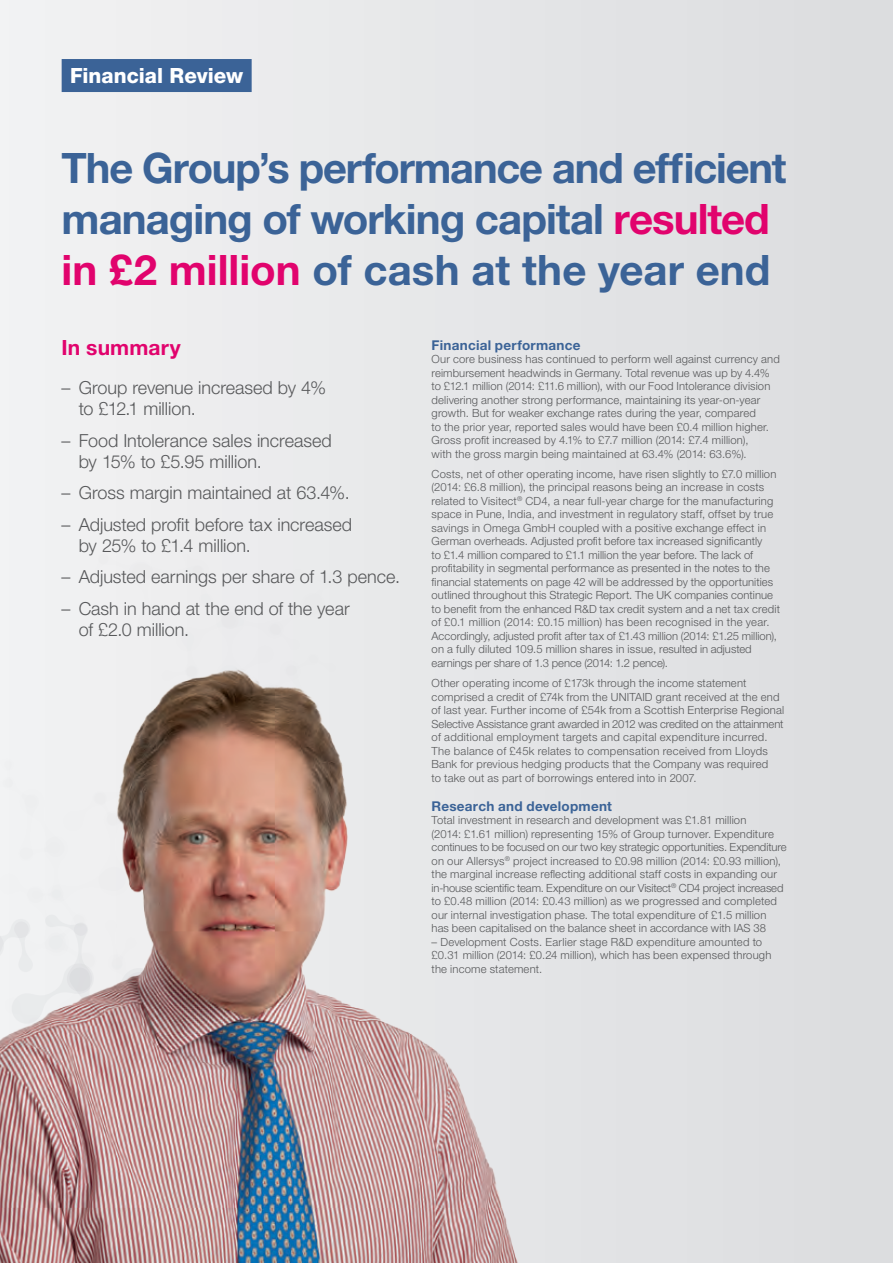
<style>
.page{position:relative;width:893px;height:1263px;background:#fff}
.page>*{position:absolute;margin:0;border:0;box-sizing:border-box;transform-origin:0 0}
.t1{font:700 42px/51px "Helvetica Neue LT Std";letter-spacing:-.025em;color:#3b6397}
.t2{font:800 21px "Helvetica Neue LT Std";color:#fff}
.t3{font:700 21px "Helvetica Neue LT Std";letter-spacing:.005em;color:#e1036d}
.t4{font:300 18px/21px "Helvetica Neue LT Std";color:#57585a}
.t5{font:700 13.5px "Helvetica Neue LT Std";letter-spacing:.02em;color:#3b6397}
.t6{font:300 11.25px/13.5px "Helvetica Neue LT Std";letter-spacing:.015em;color:#57585a}
.s1{color:#e1036d}
</style>
<div class="page">
<div style="left:0;top:0;width:893px;height:1263px;background:linear-gradient(to right,#f2f2f3,#dbdcde)"></div>
<div style="left:62px;top:59px;width:190px;height:33px;background:#3b6397"></div>
<div style="left:0;top:540px;width:335px;height:115px;background:#eeeeef"></div>
<img style="left:0;top:655px;width:540px;height:608px">
<h2 class="t2" style="left:70px;top:63px;width:174px">Financial Review</h2>
<h1 class="t1" style="left:62px;top:142px;width:726px">The Group’s performance and efficient managing of working capital <span class="s1">resulted in £2 million</span> of cash at the year end</h1>
<h2 class="t3" style="left:62px;top:335px;width:121px">In summary</h2>
<h3 class="t4" style="left:79px;top:377px;width:249px;text-indent:-17px">– Group revenue increased by 4% to £12.1 million.</h3>
<h3 class="t4" style="left:79px;top:429px;width:255px;text-indent:-17px">– Food Intolerance sales increased by 15% to £5.95 million.</h3>
<h3 class="t4" style="left:62px;top:482px;width:290px">– Gross margin maintained at 63.4%.</h3>
<h3 class="t4" style="left:79px;top:513px;width:275px;text-indent:-17px">– Adjusted profit before tax increased by 25% to £1.4 million.</h3>
<h3 class="t4" style="left:62px;top:566px;width:340px">– Adjusted earnings per share of 1.3 pence.</h3>
<h3 class="t4" style="left:79px;top:597px;width:273px;text-indent:-17px">– Cash in hand at the end of the year of £2.0 million.</h3>
<p class="t5" style="left:432px;top:336px;width:150px">Financial performance</p>
<p class="t6" style="left:432px;top:352px;width:350px">Our core business has continued to perform well against currency and reimbursement headwinds in Germany. Total revenue was up by 4.4% to £12.1 million (2014: £11.6 million), with our Food Intolerance division delivering another strong performance, maintaining its year-on-year growth. But for weaker exchange rates during the year, compared<br>to the prior year, reported sales would have been £0.4 million higher.<br>Gross profit increased by 4.1% to £7.7 million (2014: £7.4 million),<br>with the gross margin being maintained at 63.4% (2014: 63.6%).</p>
<p class="t6" style="left:432px;top:467px;width:350px">Costs, net of other operating income, have risen slightly to £7.0 million (2014: £6.8 million), the principal reasons being an increase in costs related to Visitect<sup>®</sup> CD4, a near full-year charge for the manufacturing space in Pune, India, and investment in regulatory staff, offset by true savings in Omega GmbH coupled with a positive exchange effect in German overheads. Adjusted profit before tax increased significantly<br>to £1.4 million compared to £1.1 million the year before. The lack of profitability in segmental performance as presented in the notes to the financial statements on page 42 will be addressed by the opportunities outlined throughout this Strategic Report. The UK companies continue to benefit from the enhanced R&amp;D tax credit system and a net tax credit of £0.1 million (2014: £0.15 million) has been recognised in the year.<br>Accordingly, adjusted profit after tax of £1.43 million (2014: £1.25 million), on a fully diluted 109.5 million shares in issue, resulted in adjusted earnings per share of 1.3 pence (2014: 1.2 pence).</p>
<p class="t6" style="left:432px;top:676px;width:354px">Other operating income of £173k through the income statement comprised a credit of £74k from the UNITAID grant received at the end of last year. Further income of £54k from a Scottish Enterprise Regional Selective Assistance grant awarded in 2012 was credited on the attainment of additional employment targets and capital expenditure incurred.<br>The balance of £45k relates to compensation received from Lloyds Bank for previous hedging products that the Company was required<br>to take out as part of borrowings entered into in 2007.</p>
<p class="t5" style="left:432px;top:798px;width:182px">Research and development</p>
<p class="t6" style="left:432px;top:813px;width:356px">Total investment in research and development was £1.81 million<br>(2014: £1.61 million) representing 15% of Group turnover. Expenditure continues to be focused on our two key strategic opportunities. Expenditure on our Allersys<sup>®</sup> project increased to £0.98 million (2014: £0.93 million), the marginal increase reflecting additional staff costs in expanding our in-house scientific team. Expenditure on our Visitect<sup>®</sup> CD4 project increased to £0.48 million (2014: £0.43 million) as we progressed and completed our internal investigation phase. The total expenditure of £1.5 million has been capitalised on the balance sheet in accordance with IAS 38</p>
<p class="t6" style="left:432px;top:935px;width:341px">– Development Costs. Earlier stage R&amp;D expenditure amounted to £0.31 million (2014: £0.24 million), which has been expensed through the income statement.</p>
</div>
